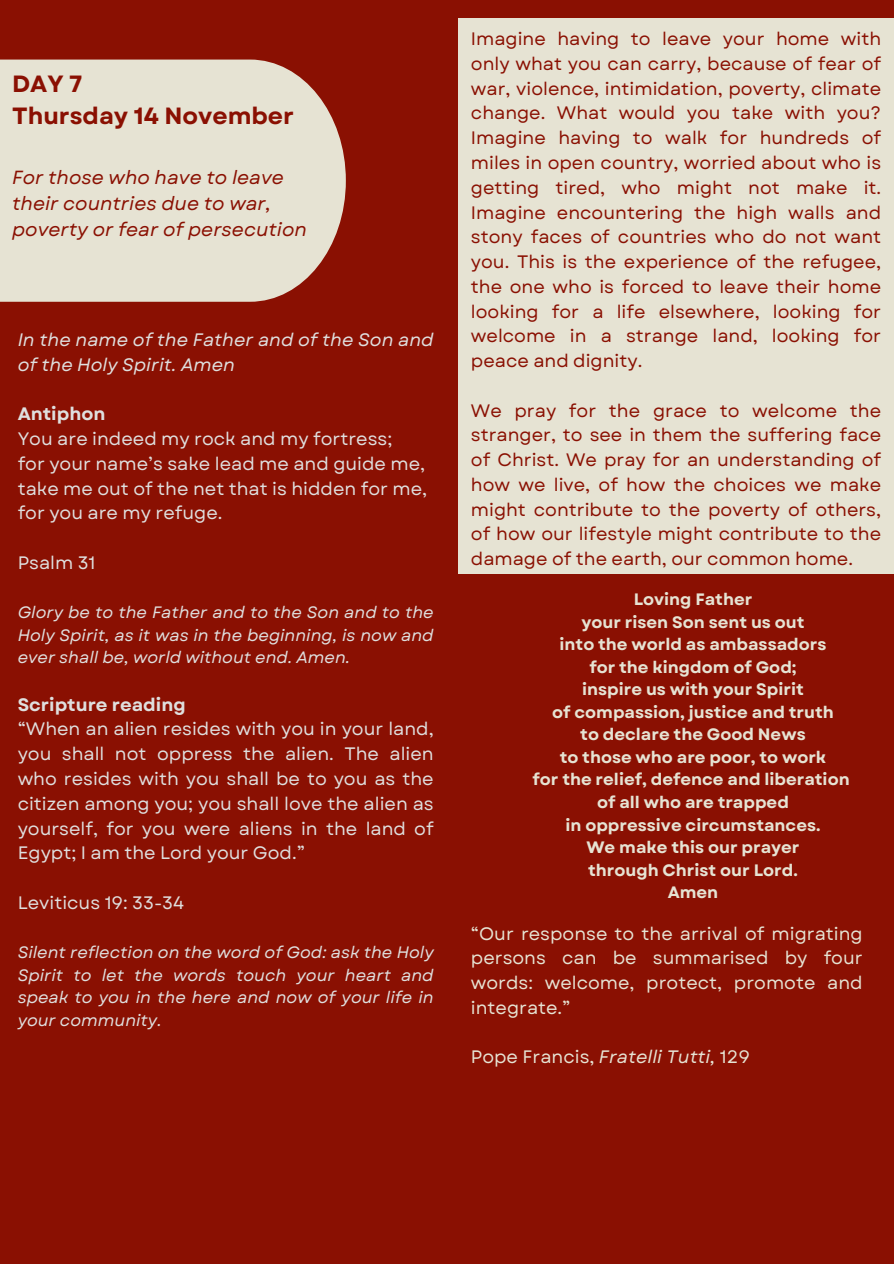
<style>
.page{position:relative;width:894px;height:1264px;background:#fff}
.page>*{position:absolute;margin:0;border:0;box-sizing:border-box;transform-origin:0 0}
.t1{font:700 23.55px/32.7px "Garet";color:#8a1002}
.t2{font:italic 19.05px/25.8px "Garet";color:#8a1002}
.t3{font:18px/24.8px "Garet";color:#8a1002;text-align:justify}
.t4{font:18px/24.8px "Garet";color:#dfdfde}
.t5{font:18px/24.8px "Garet";color:#e6e3d3;text-align:justify}
.t6{font:italic 18px/24.8px "Garet";color:#dfdfde}
.t7{font:700 16.5px/22.5px "Garet";color:#e6e3d3;text-align:center}
.t8{font:italic 16.5px/22.5px "Garet";color:#dfdfde;text-align:justify}
.s1{font-weight:700}
.s2{font-style:italic}
</style>
<div class="page">
<div style="left:0;top:0;width:893px;height:1263px;background:#8a1002"></div>
<div style="left:0;top:60px;width:346px;height:242px;background:#e6e3d3"></div>
<div style="left:458px;top:18px;width:435px;height:556px;background:#e6e3d3"></div>
<h1 class="t1" style="left:12px;top:67px;width:283px">DAY 7<br>Thursday 14 November</h1>
<h2 class="t2" style="left:12px;top:165px;width:296px">For those who have to leave their countries due to war, poverty or fear of persecution</h2>
<h2 class="t6" style="left:18px;top:327px;width:417px">In the name of the Father and of the Son and of the Holy Spirit. Amen</h2>
<h2 class="t4" style="left:18px;top:402px;width:411px"><span class="s1">Antiphon<br></span>You are indeed my rock and my fortress;<br>for your name’s sake lead me and guide me, take me out of the net that is hidden for me, for you are my refuge.</h2>
<h2 class="t4" style="left:18px;top:550px;width:79px">Psalm 31</h2>
<p class="t8" style="left:18px;top:601px;width:417px">Glory be to the Father and to the Son and to the Holy Spirit, as it was in the beginning, is now and ever shall be, world without end. Amen.</p>
<h2 class="t4" style="left:18px;top:692px;width:417px"><span class="s1">Scripture reading<br></span>“When an alien resides with you in your land, you shall not oppress the alien. The alien who resides with you shall be to you as the citizen among you; you shall love the alien as yourself, for you were aliens in the land of Egypt; I am the Lord your God.”</h2>
<h2 class="t4" style="left:18px;top:890px;width:168px">Leviticus 19: 33-34</h2>
<p class="t8" style="left:18px;top:941px;width:417px">Silent reflection on the word of God: ask the Holy Spirit to let the words touch your heart and speak to you in the here and now of your life in your community.</p>
<h2 class="t3" style="left:471px;top:27px;width:411px">Imagine having to leave your home with only what you can carry, because of fear of war, violence, intimidation, poverty, climate change. What would you take with you?<br>Imagine having to walk for hundreds of miles in open country, worried about who is getting tired, who might not make it.<br>Imagine encountering the high walls and stony faces of countries who do not want you. This is the experience of the refugee, the one who is forced to leave their home looking for a life elsewhere, looking for welcome in a strange land, looking for peace and dignity.</h2>
<h2 class="t3" style="left:471px;top:398px;width:411px">We pray for the grace to welcome the stranger, to see in them the suffering face of Christ. We pray for an understanding of how we live, of how the choices we make might contribute to the poverty of others, of how our lifestyle might contribute to the damage of the earth, our common home.</h2>
<h3 class="t7" style="left:532px;top:588px;width:319px">Loving Father<br>your risen Son sent us out<br>into the world as ambassadors<br>for the kingdom of God;<br>inspire us with your Spirit<br>of compassion, justice and truth<br>to declare the Good News<br>to those who are poor, to work<br>for the relief, defence and liberation of all who are trapped<br>in oppressive circumstances.<br>We make this our prayer<br>through Christ our Lord.<br>Amen</h3>
<h2 class="t5" style="left:471px;top:921px;width:393px">“Our response to the arrival of migrating persons can be summarised by four words: welcome, protect, promote and integrate.”</h2>
<h2 class="t5" style="left:471px;top:1044px;width:280px">Pope Francis, <span class="s2">Fratelli Tutti,</span> 129</h2>
</div>
